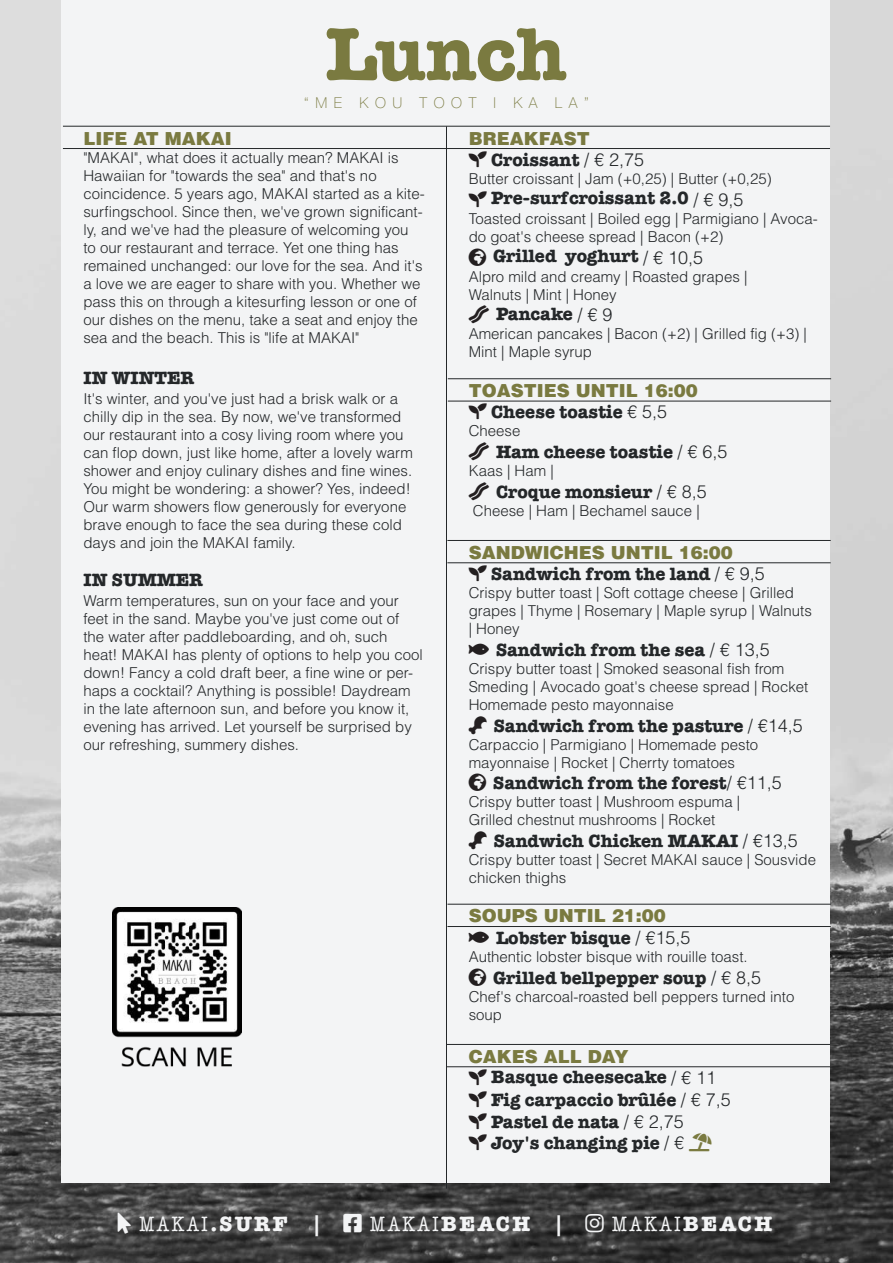
<style>
.page{position:relative;width:893px;height:1263px;background:#fff}
.page>*{position:absolute;margin:0;border:0;box-sizing:border-box;transform-origin:0 0}
.t1{font:700 75px "American Typewriter Std";color:#7a7a40}
.t2{font:700 21px "American Typewriter Std";letter-spacing:.11em;color:#f3f4f5}
.t3{font:condensed 21px "American Typewriter Std";letter-spacing:.11em;color:#f3f4f5}
.t4{font:700 18px "American Typewriter Std";color:#242729}
.t5{font:900 18px "Helvetica LT Std";color:#7a7a40}
.t6{font:300 15px/18px "Helvetica LT Std";color:#242729}
.t7{font:100 15px "Helvetica Neue LT Std";letter-spacing:.45em;color:#7a7a40}
.s1{color:#231f20}
.s2{font-family:"Helvetica LT Std";font-weight:300}
.s3{font-weight:400;font-stretch:condensed}
.s4{font-weight:700;font-stretch:normal}
</style>
<div class="page">
<img style="left:0;top:0;width:893px;height:1263px">
<div style="left:61px;top:0;width:768px;height:1183px;background:#f3f4f5"></div>
<img style="left:112px;top:908px;width:129px;height:159px">
<hr style="left:63px;top:126px;width:767px;height:1px;background:#242729">
<hr style="left:447px;top:904px;width:384px;height:1px;background:#242729">
<hr style="left:446px;top:126px;width:1px;height:1062px;background:#242729">
<hr style="left:63px;top:148px;width:767px;height:1px;background:#242729">
<hr style="left:447px;top:926px;width:384px;height:1px;background:#242729">
<hr style="left:447px;top:540px;width:384px;height:1px;background:#242729">
<hr style="left:447px;top:562px;width:384px;height:1px;background:#242729">
<hr style="left:447px;top:1044px;width:383px;height:1px;background:#242729">
<hr style="left:447px;top:1066px;width:383px;height:1px;background:#242729">
<hr style="left:448px;top:378px;width:383px;height:1px;background:#242729">
<hr style="left:448px;top:401px;width:383px;height:1px;background:#242729">
<svg style="left:118px;top:1212px;width:13px;height:21px"></svg>
<svg style="left:343px;top:1213px;width:19px;height:19px"></svg>
<svg style="left:585px;top:1213px;width:19px;height:19px"></svg>
<h1 class="t1" style="left:326px;top:10px;width:243px">Lunch</h1>
<p class="t7" style="left:304px;top:94px;width:286px">“ME KOU TOOT I KA LA”</p>
<p class="t5" style="left:83px;top:127px;width:150px">LIFE AT MAKAI</p>
<p class="t6" style="left:83px;top:148px;width:343px">"MAKAI", what does it actually mean? MAKAI is Hawaiian for "towards the sea" and that's no coincidence. 5 years ago, MAKAI started as a kite&shy;surfingschool. Since then, we've grown significant&shy;ly, and we've had the pleasure of welcoming you to our restaurant and terrace. Yet one thing has remained unchanged: our love for the sea. And it's a love we are eager to share with you. Whether we pass this on through a kitesurfing lesson or one of our dishes on the menu, take a seat and enjoy the sea and the beach. This is "life at MAKAI"</p>
<p class="t4" style="left:83px;top:368px;width:113px">IN WINTER</p>
<p class="t6" style="left:83px;top:389px;width:331px">It's winter, and you've just had a brisk walk or a chilly dip in the sea. By now, we've transformed our restaurant into a cosy living room where you can flop down, just like home, after a lovely warm shower and enjoy culinary dishes and fine wines.<br>You might be wondering: a shower? Yes, indeed!<br>Our warm showers flow generously for everyone brave enough to face the sea during these cold days and join the MAKAI family.</p>
<p class="t4" style="left:83px;top:569px;width:121px">IN SUMMER</p>
<p class="t6" style="left:83px;top:591px;width:341px">Warm temperatures, sun on your face and your feet in the sand. Maybe you've just come out of the water after paddleboarding, and oh, such heat! MAKAI has plenty of options to help you cool down! Fancy a cold draft beer, a fine wine or per&shy;haps a cocktail? Anything is possible! Daydream in the late afternoon sun, and before you know it, evening has arrived. Let yourself be surprised by our refreshing, summery dishes.</p>
<p class="t5" style="left:469px;top:127px;width:123px">BREAKFAST</p>
<p class="t4" style="left:469px;top:150px;width:177px"><span class="s1">▲●■</span> Croissant <span class="s2">/ € 2,75</span></p>
<p class="t6" style="left:469px;top:170px;width:304px">Butter croissant | Jam (+0,25) | Butter (+0,25)</p>
<p class="t4" style="left:469px;top:188px;width:276px"><span class="s1">▲●■</span> Pre-surfcroissant 2.0 <span class="s2">/ € 9,5</span></p>
<p class="t6" style="left:469px;top:209px;width:351px">Toasted croissant | Boiled egg | Parmigiano | Avoca&shy;do goat's cheese spread | Bacon (+2)</p>
<p class="t4" style="left:469px;top:245px;width:236px"><span class="s1">●□</span> Grilled yoghurt <span class="s2">/ € 10,5</span></p>
<p class="t6" style="left:469px;top:267px;width:280px">Alpro mild and creamy | Roasted grapes |<br>Walnuts | Mint | Honey</p>
<p class="t4" style="left:469px;top:303px;width:145px"><span class="s1">□■</span> Pancake <span class="s2">/ € 9</span></p>
<p class="t6" style="left:469px;top:325px;width:340px">American pancakes | Bacon (+2) | Grilled fig (+3) |<br>Mint | Maple syrup</p>
<p class="t5" style="left:469px;top:379px;width:230px">TOASTIES UNTIL 16:00</p>
<p class="t4" style="left:469px;top:402px;width:200px"><span class="s1">▲●■</span> Cheese toastie <span class="s2">€ 5,5</span></p>
<p class="t6" style="left:469px;top:422px;width:53px">Cheese</p>
<p class="t4" style="left:469px;top:441px;width:260px"><span class="s1">□■</span> Ham cheese toastie <span class="s2">/ € 6,5</span></p>
<p class="t6" style="left:469px;top:461px;width:87px">Kaas | Ham |</p>
<p class="t4" style="left:469px;top:481px;width:240px"><span class="s1">□■</span> Croque monsieur <span class="s2">/ € 8,5</span></p>
<p class="t6" style="left:473px;top:501px;width:228px">Cheese | Ham | Bechamel sauce |</p>
<p class="t5" style="left:469px;top:541px;width:265px">SANDWICHES UNTIL 16:00</p>
<p class="t4" style="left:469px;top:564px;width:298px"><span class="s1">▲●■</span> Sandwich from the land <span class="s2">/ € 9,5</span></p>
<p class="t6" style="left:469px;top:584px;width:345px">Crispy butter toast | Soft cottage cheese | Grilled grapes | Thyme | Rosemary | Maple syrup | Walnuts | Honey</p>
<p class="t4" style="left:469px;top:639px;width:302px"><span class="s1">▲</span> Sandwich from the sea <span class="s2">/ € 13,5</span></p>
<p class="t6" style="left:469px;top:659px;width:341px">Crispy butter toast | Smoked seasonal fish from<br>Smeding | Avocado goat's cheese spread | Rocket<br>Homemade pesto mayonnaise</p>
<p class="t4" style="left:469px;top:715px;width:336px"><span class="s1">◆▲▼▼</span> Sandwich from the pasture <span class="s2">/ €14,5</span></p>
<p class="t6" style="left:469px;top:735px;width:291px">Carpaccio | Parmigiano | Homemade pesto mayonnaise | Rocket | Cherrty tomatoes</p>
<p class="t4" style="left:469px;top:772px;width:315px"><span class="s1">●□</span> Sandwich from the forest<span class="s2">/ €11,5</span></p>
<p class="t6" style="left:469px;top:793px;width:273px">Crispy butter toast | Mushroom espuma |<br>Grilled chestnut mushrooms | Rocket</p>
<p class="t4" style="left:469px;top:830px;width:331px"><span class="s1">◆▲▼▼</span> Sandwich Chicken MAKAI <span class="s2">/ €13,5</span></p>
<p class="t6" style="left:469px;top:850px;width:349px">Crispy butter toast | Secret MAKAI sauce | Sousvide chicken thighs</p>
<p class="t5" style="left:469px;top:904px;width:198px">SOUPS UNTIL 21:00</p>
<p class="t4" style="left:469px;top:927px;width:223px"><span class="s1">▲</span> Lobster bisque <span class="s2">/ €15,5</span></p>
<p class="t6" style="left:469px;top:947px;width:280px">Authentic lobster bisque with rouille toast.</p>
<p class="t4" style="left:469px;top:967px;width:294px"><span class="s1">●□</span> Grilled bellpepper soup <span class="s2">/ € 8,5</span></p>
<p class="t6" style="left:469px;top:987px;width:327px">Chef's charcoal-roasted bell peppers turned into soup</p>
<p class="t5" style="left:469px;top:1045px;width:161px">CAKES ALL DAY</p>
<p class="t4" style="left:469px;top:1066px;width:249px"><span class="s1">▲●■</span> Basque cheesecake <span class="s2">/ € 11</span></p>
<p class="t4" style="left:469px;top:1089px;width:264px"><span class="s1">▲●■</span> Fig carpaccio brûlée <span class="s2">/ € 7,5</span></p>
<p class="t4" style="left:469px;top:1111px;width:217px"><span class="s1">▲●■</span> Pastel de nata <span class="s2">/ € 2,75</span></p>
<p class="t4" style="left:469px;top:1132px;width:217px"><span class="s1">▲●■</span> Joy's changing pie <span class="s2">/ €</span></p>
<h2 class="t2" style="left:139px;top:1211px;width:186px"><span class="s3">MAKAI</span>.SURF |</h2>
<h2 class="t2" style="left:370px;top:1211px;width:197px"><span class="s3">MAKAI</span>BEACH |</h2>
<h2 class="t3" style="left:612px;top:1212px;width:162px">MAKAI<span class="s4">BEACH</span></h2>
</div>
